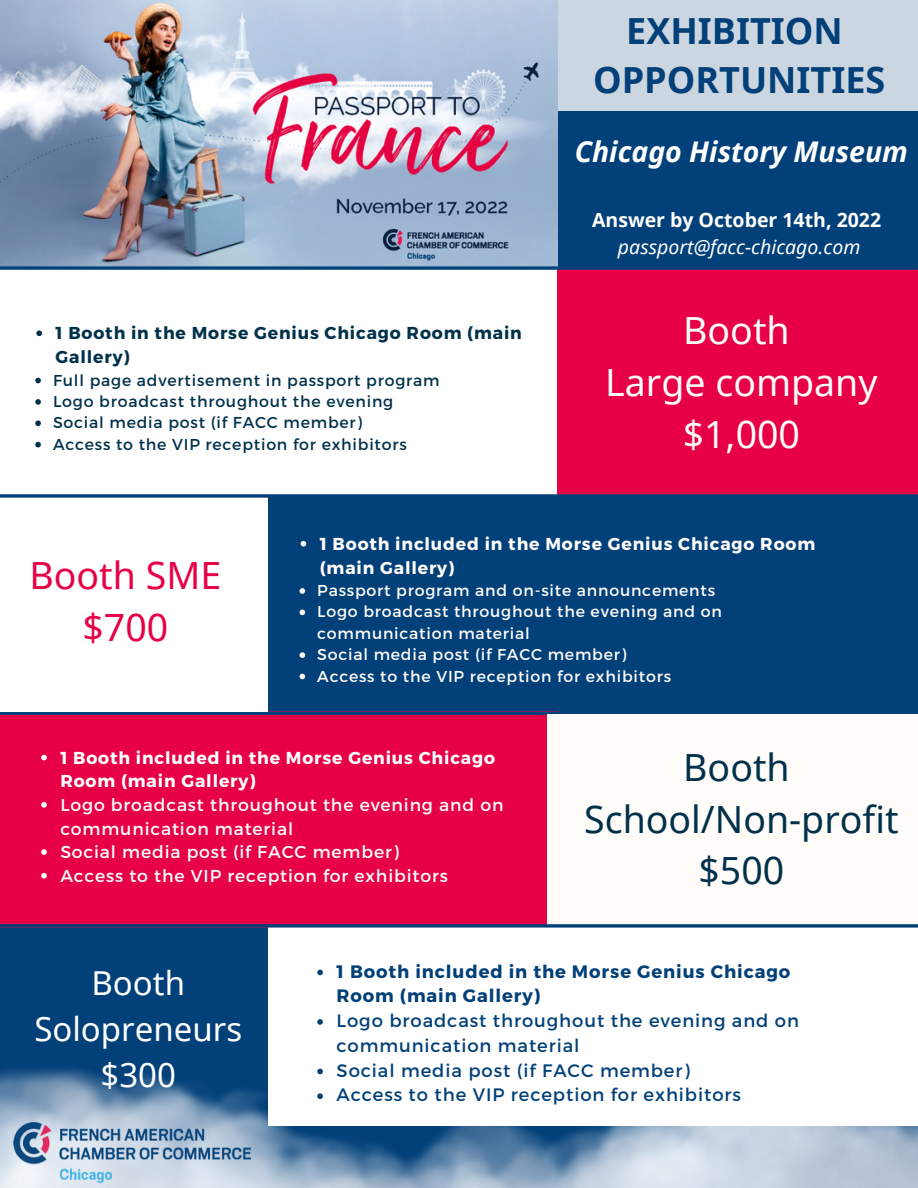
<style>
.page{position:relative;width:918px;height:1188px;background:#024079}
.page>*{position:absolute;margin:0;border:0;box-sizing:border-box;transform-origin:0 0}
.t1{font:37.5px/51.8px "Noto Sans";color:#00314b;text-align:center}
.t2{font:37.5px/51.8px "Noto Sans";color:#fffcfa;text-align:center}
.t3{font:37.5px/51.8px "Noto Sans";color:#e70045;text-align:center}
.t4{font:700 36px/49.5px "Noto Sans";color:#024079;text-align:center}
.t5{font:33px/46.2px "Noto Sans";color:#fff;text-align:center}
.t6{font:italic 700 28.5px "Noto Sans";color:#fff}
.t7{font:italic 19.5px "Noto Sans";color:#fff}
.t8{font:700 19.5px "Noto Sans";color:#fff}
.t9{font:18px/24.8px "Montserrat";letter-spacing:.05em;color:#024079}
.t10{font:700 18px/24.8px "Montserrat";letter-spacing:.05em;color:#024079}
.t11{font:17.25px/23.7px "Montserrat";letter-spacing:.05em;color:#fff}
.t12{font:700 17.25px/23.5px "Montserrat";letter-spacing:.05em;color:#fffcfa}
.t13{font:700 17.25px/23.7px "Montserrat";letter-spacing:.05em;color:#fff}
.t14{font:700 17.25px/23.7px "Montserrat";letter-spacing:.05em;color:#00314b}
.t15{font:15.75px/21.3px "Montserrat";letter-spacing:.05em;color:#fffcfa}
.t16{font:15.75px/21.3px "Montserrat";letter-spacing:.05em;color:#00314b}
</style>
<div class="page">
<div style="left:0;top:495px;width:268px;height:216px;background:#fff"></div>
<div style="left:492px;top:0;width:426px;height:110px;background:#ccd6e0"></div>
<img style="left:1px;top:0;width:557px;height:266px">
<div style="left:0;top:268px;width:561px;height:227px;background:#fff"></div>
<div style="left:557px;top:268px;width:361px;height:227px;background:#e70045"></div>
<svg style="left:0;top:494px;width:918px;height:4px"></svg>
<svg style="left:0;top:266px;width:918px;height:4px"></svg>
<img style="left:0;top:609px;width:918px;height:579px">
<div style="left:268px;top:925px;width:650px;height:200px;background:#fff"></div>
<svg style="left:0;top:924px;width:918px;height:4px;background:#274d82"></svg>
<img style="left:13px;top:1122px;width:238px;height:61px">
<svg style="left:301px;top:541px;width:5px;height:6px"></svg>
<svg style="left:300px;top:588px;width:5px;height:6px"></svg>
<svg style="left:300px;top:610px;width:5px;height:5px"></svg>
<svg style="left:300px;top:652px;width:5px;height:6px"></svg>
<svg style="left:300px;top:674px;width:5px;height:5px"></svg>
<svg style="left:36px;top:330px;width:6px;height:6px"></svg>
<svg style="left:35px;top:378px;width:6px;height:5px"></svg>
<svg style="left:35px;top:399px;width:6px;height:6px"></svg>
<svg style="left:35px;top:420px;width:6px;height:6px"></svg>
<svg style="left:35px;top:442px;width:6px;height:5px"></svg>
<svg style="left:41px;top:755px;width:6px;height:5px"></svg>
<svg style="left:41px;top:802px;width:6px;height:6px"></svg>
<svg style="left:41px;top:849px;width:6px;height:6px"></svg>
<svg style="left:41px;top:873px;width:6px;height:6px"></svg>
<svg style="left:317px;top:970px;width:6px;height:5px"></svg>
<svg style="left:317px;top:1019px;width:6px;height:6px"></svg>
<svg style="left:317px;top:1069px;width:6px;height:5px"></svg>
<svg style="left:317px;top:1093px;width:6px;height:6px"></svg>
<h2 class="t4" style="left:593px;top:5px;width:294px">EXHIBITION<br>OPPORTUNITIES</h2>
<h3 class="t6" style="left:575px;top:131px;width:335px">Chicago History Museum</h3>
<p class="t14" style="left:56px;top:321px;width:468px">1 Booth in the Morse Genius Chicago Room (main<br>Gallery)</p>
<p class="t16" style="left:53px;top:369px;width:388px">Full page advertisement in passport program Logo broadcast throughout the evening Social media post (if FACC member)<br>Access to the VIP reception for exhibitors</p>
<p class="t8" style="left:592px;top:206px;width:291px">Answer by October 14th, 2022</p>
<p class="t7" style="left:618px;top:233px;width:244px">passport@facc-chicago.com</p>
<h1 class="t2" style="left:605px;top:304px;width:274px">Booth<br>Large company $1,000</h1>
<h1 class="t3" style="left:30px;top:549px;width:193px">Booth SME $700</h1>
<p class="t12" style="left:320px;top:531px;width:497px">1 Booth included in the Morse Genius Chicago Room (main Gallery)</p>
<p class="t15" style="left:317px;top:579px;width:406px">Passport program and on-site announcements Logo broadcast throughout the evening and on communication material<br>Social media post (if FACC member)<br>Access to the VIP reception for exhibitors</p>
<p class="t13" style="left:60px;top:745px;width:436px">1 Booth included in the Morse Genius Chicago<br>Room (main Gallery)</p>
<p class="t11" style="left:60px;top:792px;width:445px">Logo broadcast throughout the evening and on communication material<br>Social media post (if FACC member)<br>Access to the VIP reception for exhibitors</p>
<h1 class="t1" style="left:584px;top:740px;width:316px">Booth<br>School/Non-profit $500</h1>
<h3 class="t5" style="left:34px;top:959px;width:209px">Booth<br>Solopreneurs $300</h3>
<p class="t10" style="left:337px;top:958px;width:455px">1 Booth included in the Morse Genius Chicago<br>Room (main Gallery)</p>
<p class="t9" style="left:337px;top:1007px;width:464px">Logo broadcast throughout the evening and on communication material<br>Social media post (if FACC member)<br>Access to the VIP reception for exhibitors</p>
</div>
